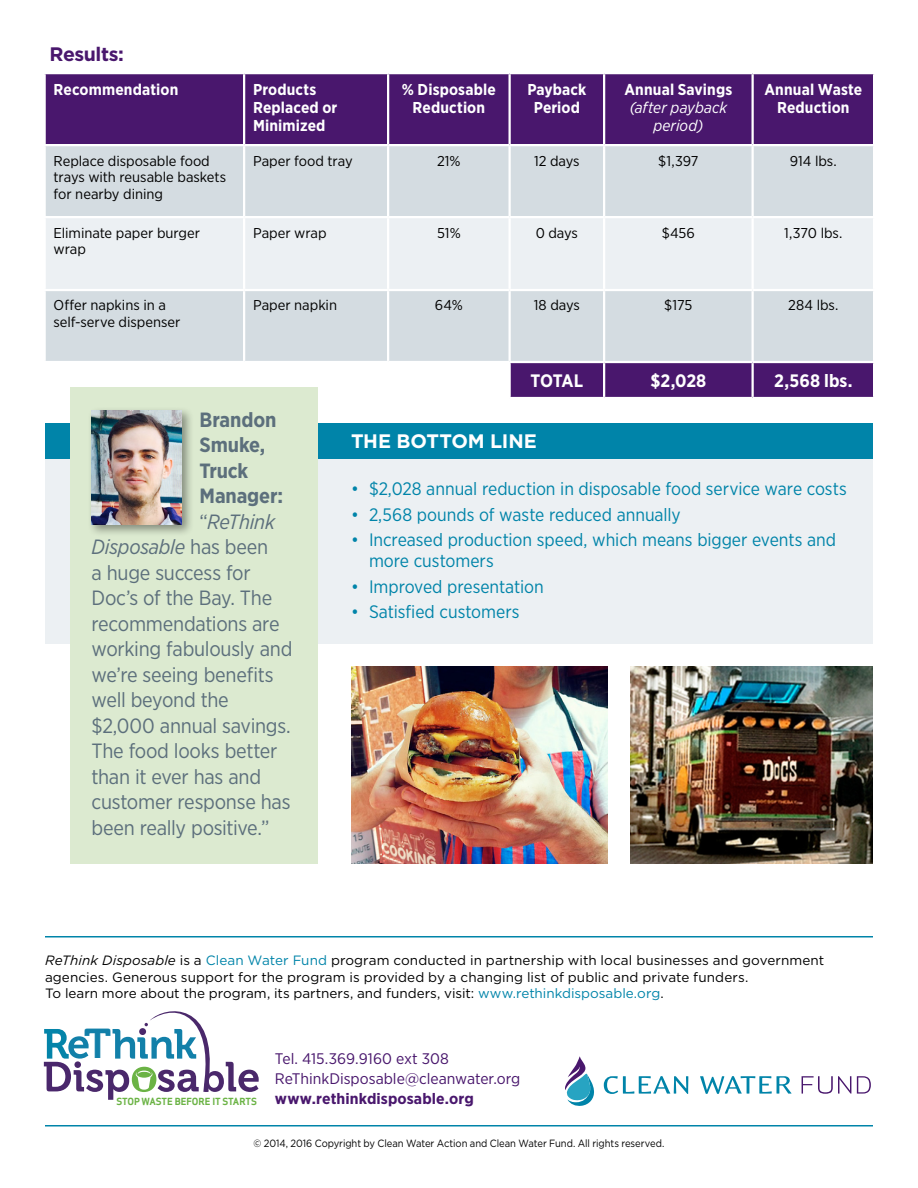
<style>
.page{position:relative;width:918px;height:1188px;background:#fff}
.page>*{position:absolute;margin:0;border:0;box-sizing:border-box;transform-origin:0 0}
.t1{font:41.4px "Museo 700";color:#1280a9}
.t2{font:20.7px "Gotham Narrow";letter-spacing:-.015em;color:#5c6f7c}
.t3{font:700 20.7px "Gotham Narrow";letter-spacing:-.005em;color:#5c6f7c}
.t4{font:italic 20.7px "Gotham Narrow";letter-spacing:-.015em;color:#5c6f7c}
.t5{font:700 19.5px "Gotham";letter-spacing:-.01em;color:#fff}
.t6{font:700 19.5px "Gotham";letter-spacing:-.02em;color:#49176d}
.t7{font:18px/21px "Gotham Narrow";color:#0084a9}
.t8{font:700 18px "Gotham Narrow";color:#fff}
.t9{font:700 15.75px/18px "Gotham Narrow";letter-spacing:.01em;color:#fff;text-align:center}
.t10{font:italic 15.75px/18px "Gotham Narrow";letter-spacing:.005em;color:#fff;text-align:center}
.t11{font:15.3px/20.2px "Gotham Narrow";color:#49176d;scale:1.05 1}
.t12{font:700 15.3px "Gotham Narrow";letter-spacing:.005em;color:#49176d;scale:1.05 1}
.t13{font:14.25px/16.5px "Gotham Narrow";letter-spacing:-.005em;color:#000;scale:1.05 1}
.t14{font:13.5px/16.5px "Gotham";letter-spacing:.005em;color:#000}
.t15{font:10.5px "Gotham";letter-spacing:-.005em;color:#000;scale:.9 1}
.t16{font:700 9.6px "Apex Sans";color:#6bb345}
.s1{font-style:normal}
.s2{font-style:italic}
.s3{color:#0084a9}
</style>
<div class="page">
<svg style="left:46px;top:74px;width:827px;height:323px;fill:#49176d"></svg>
<div style="left:46px;top:146px;width:827px;height:215px;background:#d4dce1"></div>
<div style="left:46px;top:218px;width:827px;height:71px;background:#ecf0f3"></div>
<div style="left:244px;top:362px;width:144px;height:36px;background:#fff"></div>
<div style="left:388px;top:362px;width:122px;height:36px;background:#fff"></div>
<hr style="left:44px;top:144px;width:200px;height:2px;background:#fff">
<hr style="left:244px;top:144px;width:144px;height:2px;background:#fff">
<hr style="left:388px;top:144px;width:122px;height:2px;background:#fff">
<hr style="left:510px;top:144px;width:94px;height:2px;background:#fff">
<hr style="left:604px;top:144px;width:149px;height:2px;background:#fff">
<hr style="left:753px;top:144px;width:122px;height:2px;background:#fff">
<hr style="left:243px;top:74px;width:2px;height:70px;background:#fff">
<hr style="left:387px;top:74px;width:2px;height:70px;background:#fff">
<hr style="left:752px;top:74px;width:2px;height:70px;background:#fff">
<hr style="left:508px;top:74px;width:3px;height:70px;background:#fff">
<hr style="left:603px;top:74px;width:2px;height:70px;background:#fff">
<hr style="left:243px;top:146px;width:2px;height:70px;background:#fff">
<hr style="left:387px;top:146px;width:2px;height:70px;background:#fff">
<hr style="left:508px;top:146px;width:3px;height:70px;background:#fff">
<hr style="left:603px;top:146px;width:2px;height:70px;background:#fff">
<hr style="left:752px;top:146px;width:2px;height:70px;background:#fff">
<hr style="left:243px;top:218px;width:2px;height:71px;background:#fff">
<hr style="left:387px;top:218px;width:2px;height:71px;background:#fff">
<hr style="left:508px;top:218px;width:3px;height:71px;background:#fff">
<hr style="left:603px;top:218px;width:2px;height:71px;background:#fff">
<hr style="left:752px;top:218px;width:2px;height:71px;background:#fff">
<hr style="left:243px;top:291px;width:2px;height:70px;background:#fff">
<hr style="left:603px;top:291px;width:2px;height:70px;background:#fff">
<hr style="left:752px;top:291px;width:2px;height:70px;background:#fff">
<hr style="left:508px;top:363px;width:3px;height:34px;background:#fff">
<hr style="left:603px;top:363px;width:2px;height:34px;background:#fff">
<hr style="left:752px;top:363px;width:2px;height:34px;background:#fff">
<hr style="left:243px;top:363px;width:2px;height:34px;background:#fff">
<hr style="left:44px;top:361px;width:200px;height:2px;background:#fff">
<hr style="left:244px;top:361px;width:144px;height:2px;background:#fff">
<hr style="left:44px;top:216px;width:200px;height:2px;background:#fff">
<hr style="left:244px;top:216px;width:144px;height:2px;background:#fff">
<hr style="left:388px;top:216px;width:122px;height:2px;background:#fff">
<hr style="left:510px;top:216px;width:94px;height:2px;background:#fff">
<hr style="left:604px;top:216px;width:149px;height:2px;background:#fff">
<hr style="left:753px;top:216px;width:122px;height:2px;background:#fff">
<hr style="left:44px;top:289px;width:200px;height:2px;background:#fff">
<hr style="left:244px;top:289px;width:144px;height:2px;background:#fff">
<hr style="left:510px;top:289px;width:94px;height:2px;background:#fff">
<hr style="left:604px;top:289px;width:149px;height:2px;background:#fff">
<hr style="left:753px;top:289px;width:122px;height:2px;background:#fff">
<hr style="left:510px;top:361px;width:94px;height:2px;background:#fff">
<hr style="left:604px;top:361px;width:149px;height:2px;background:#fff">
<hr style="left:753px;top:361px;width:122px;height:2px;background:#fff">
<hr style="left:388px;top:289px;width:122px;height:2px;background:#fff">
<hr style="left:387px;top:291px;width:2px;height:70px;background:#fff">
<hr style="left:508px;top:291px;width:3px;height:70px;background:#fff">
<hr style="left:388px;top:361px;width:122px;height:2px;background:#fff">
<div style="left:45px;top:423px;width:828px;height:221px;background:#ecf0f3"></div>
<hr style="left:45px;top:936px;width:828px;height:2px;background:#0084a9">
<svg style="left:565px;top:1056px;width:29px;height:50px"></svg>
<svg style="left:604px;top:1076px;width:84px;height:18px"></svg>
<svg style="left:700px;top:1076px;width:92px;height:18px"></svg>
<svg style="left:802px;top:1076px;width:49px;height:18px"></svg>
<svg style="left:857px;top:1076px;width:14px;height:18px"></svg>
<svg style="left:44px;top:1011px;width:215px;height:89px"></svg>
<div style="left:74px;top:1061px;width:7px;height:7px;background:#4a286b;border-radius:50%"></div>
<hr style="left:45px;top:1125px;width:828px;height:1px;background:#0084a9">
<div style="left:45px;top:423px;width:828px;height:36px;background:#0084a9"></div>
<img style="left:351px;top:666px;width:257px;height:198px">
<img style="left:630px;top:666px;width:243px;height:198px">
<div style="left:70px;top:387px;width:248px;height:477px;background:#dcead0"></div>
<div style="left:87px;top:406px;width:107px;height:131px;background:#000;opacity:.4"></div>
<img style="left:92px;top:410px;width:89px;height:114px">
<h3 class="t6" style="left:50px;top:43px;width:76px">Results:</h3>
<p class="t9" style="left:54px;top:80px;width:126px">Recommendation</p>
<p class="t9" style="left:253px;top:80px;width:86px;text-align:left">Products<br>Replaced or<br>Minimized</p>
<p class="t9" style="left:402px;top:80px;width:95px">% Disposable<br>Reduction</p>
<p class="t9" style="left:527px;top:80px;width:61px">Payback<br>Period</p>
<p class="t9" style="left:624px;top:80px;width:109px">Annual Savings</p>
<p class="t10" style="left:630px;top:98px;width:99px">(after payback period)</p>
<p class="t9" style="left:765px;top:80px;width:99px">Annual Waste<br>Reduction</p>
<p class="t13" style="left:54px;top:152px;width:166px">Replace disposable food trays with reusable baskets for nearby dining</p>
<p class="t13" style="left:253px;top:152px;width:96px">Paper food tray</p>
<p class="t13" style="left:437px;top:152px;width:24px">21%</p>
<p class="t13" style="left:534px;top:152px;width:45px">12 days</p>
<p class="t13" style="left:658px;top:152px;width:40px">$1,397</p>
<p class="t13" style="left:790px;top:152px;width:46px">914 lbs.</p>
<p class="t13" style="left:54px;top:224px;width:141px">Eliminate paper burger wrap</p>
<p class="t13" style="left:253px;top:224px;width:72px">Paper wrap</p>
<p class="t13" style="left:437px;top:224px;width:24px">51%</p>
<p class="t13" style="left:536px;top:224px;width:42px">0 days</p>
<p class="t13" style="left:662px;top:224px;width:33px">$456</p>
<p class="t13" style="left:784px;top:224px;width:57px">1,370 lbs.</p>
<p class="t13" style="left:54px;top:297px;width:122px">Offer napkins in a self-serve dispenser</p>
<p class="t13" style="left:253px;top:297px;width:81px">Paper napkin</p>
<p class="t13" style="left:435px;top:297px;width:28px">64%</p>
<p class="t13" style="left:534px;top:297px;width:46px">18 days</p>
<p class="t13" style="left:664px;top:297px;width:28px">$175</p>
<p class="t13" style="left:788px;top:297px;width:49px">284 lbs.</p>
<h2 class="t3" style="left:200px;top:407px;width:78px">Brandon</h2>
<h2 class="t3" style="left:200px;top:433px;width:67px">Smuke,</h2>
<h2 class="t3" style="left:200px;top:458px;width:50px">Truck</h2>
<h2 class="t3" style="left:200px;top:484px;width:85px">Manager:</h2>
<h2 class="t4" style="left:200px;top:509px;width:77px"><span class="s1">“</span>ReThink</h2>
<h2 class="t4" style="left:92px;top:534px;width:178px">Disposable <span class="s1">has been</span></h2>
<h2 class="t2" style="left:92px;top:560px;width:161px">a huge success for</h2>
<h2 class="t2" style="left:92px;top:585px;width:182px">Doc’s of the Bay. The</h2>
<h2 class="t2" style="left:92px;top:611px;width:190px">recommendations are</h2>
<h2 class="t2" style="left:92px;top:636px;width:202px">working fabulously and</h2>
<h2 class="t2" style="left:92px;top:662px;width:184px">we’re seeing benefits</h2>
<h2 class="t2" style="left:92px;top:687px;width:139px">well beyond the</h2>
<h2 class="t2" style="left:92px;top:713px;width:201px">$2,000 annual savings.</h2>
<h2 class="t2" style="left:92px;top:738px;width:187px">The food looks better</h2>
<h2 class="t2" style="left:92px;top:764px;width:171px">than it ever has and</h2>
<h2 class="t2" style="left:92px;top:789px;width:201px">customer response has</h2>
<h2 class="t2" style="left:92px;top:815px;width:180px">been really positive.”</h2>
<h3 class="t8" style="left:531px;top:370px;width:54px">TOTAL</h3>
<h3 class="t8" style="left:650px;top:370px;width:58px">$2,028</h3>
<h3 class="t8" style="left:774px;top:370px;width:80px">2,568 lbs.</h3>
<h3 class="t5" style="left:351px;top:430px;width:187px">THE BOTTOM LINE</h3>
<h3 class="t7" style="left:351px;top:478px;width:497px">• $2,028 annual reduction in disposable food service ware costs</h3>
<h3 class="t7" style="left:351px;top:504px;width:331px">• 2,568 pounds of waste reduced annually</h3>
<h3 class="t7" style="left:369px;top:529px;width:469px;text-indent:-18px">• Increased production speed, which means bigger events and more customers</h3>
<h3 class="t7" style="left:351px;top:576px;width:194px">• Improved presentation</h3>
<h3 class="t7" style="left:351px;top:601px;width:170px">• Satisfied customers</h3>
<p class="t14" style="left:45px;top:952px;width:781px"><span class="s2">ReThink Disposable</span> is a <span class="s3">Clean Water Fund</span> program conducted in partnership with local businesses and government agencies. Generous support for the program is provided by a changing list of public and private funders.<br>To learn more about the program, its partners, and funders, visit: <span class="s3">www.rethinkdisposable.org</span>.</p>
<h1 class="t1" style="left:84px;top:1021px;width:29px">T</h1>
<p class="t16" style="left:117px;top:1095px;width:142px">STOP WASTE BEFORE IT STARTS</p>
<p class="t11" style="left:275px;top:1048px;width:235px">Tel. 415.369.9160 ext 308<br>ReThinkDisposable@cleanwater.org</p>
<p class="t12" style="left:275px;top:1090px;width:191px">www.rethinkdisposable.org</p>
<p class="t15" style="left:254px;top:1138px;width:458px">© 2014, 2016 Copyright by Clean Water Action and Clean Water Fund. All rights reserved.</p>
</div>
